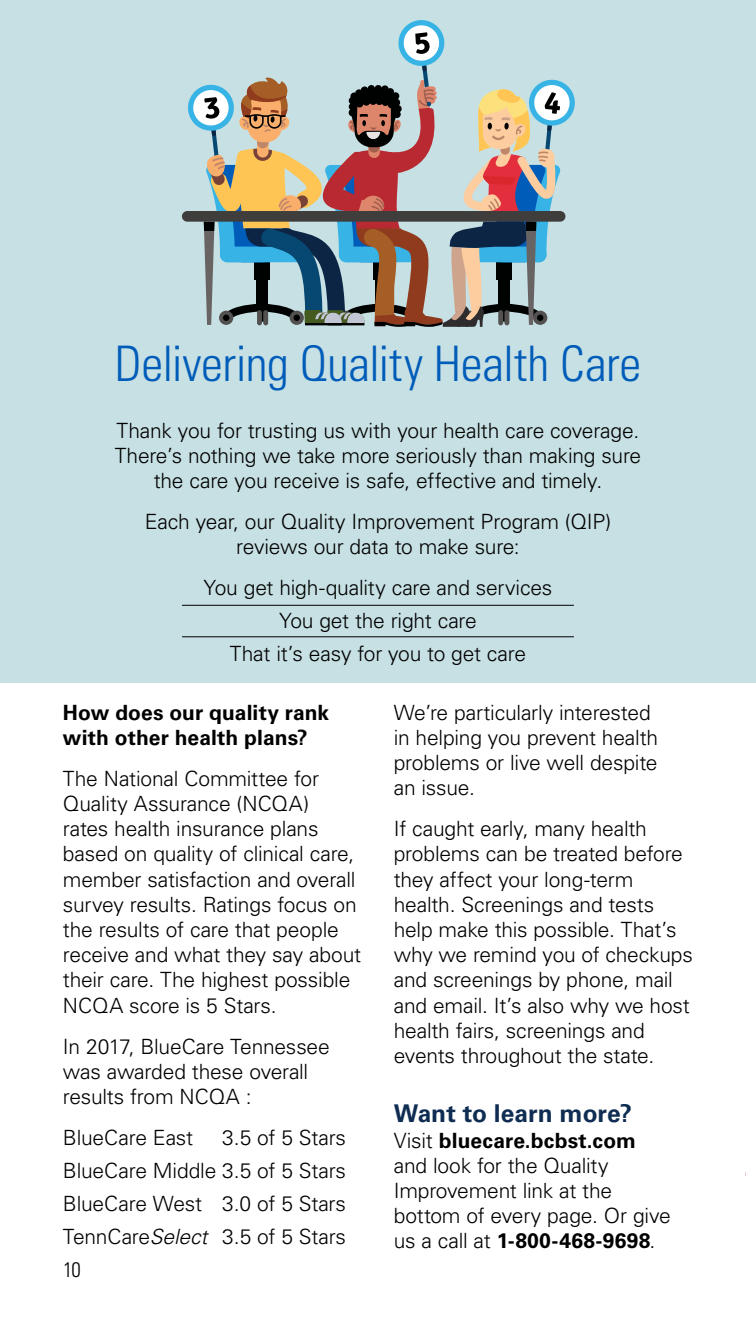
<style>
.page{position:relative;width:756px;height:1323px;background:#fff}
.page>*{position:absolute;margin:0;border:0;box-sizing:border-box;transform-origin:0 0}
.t1{font:300 condensed 49px "Univers LT Std";letter-spacing:-.005em;color:#005cb9}
.t2{font:700 24.5px "Univers LT Std";color:#0f2d52}
.t3{font:300 21px/25.2px "Univers LT Std";letter-spacing:-.01em;color:#000}
.t4{font:700 21px/25.2px "Univers LT Std";letter-spacing:.005em;color:#000}
.t5{font:300 condensed 21px "Univers LT Std";color:#000}
.s1{font-style:italic}
.s2{font-weight:700}
</style>
<div class="page">
<div style="left:0;top:0;width:756px;height:683px;background:#c7e0e3"></div>
<hr style="left:182px;top:605px;width:392px;height:1px;background:#000">
<hr style="left:182px;top:636px;width:392px;height:1px;background:#000">
<svg style="left:187px;top:20px;width:388px;height:307px"></svg>
<h2 class="t1" style="left:115px;top:334px;width:528px">Delivering Quality Health Care</h2>
<p class="t3" style="left:115px;top:418px;width:528px;text-align:center">Thank you for trusting us with your health care coverage.<br>There’s nothing we take more seriously than making sure the care you receive is safe, effective and timely.</p>
<p class="t3" style="left:145px;top:509px;width:468px;text-align:center">Each year, our Quality Improvement Program (QIP) reviews our data to make sure:</p>
<p class="t3" style="left:204px;top:575px;width:350px">You get high-quality care and services</p>
<p class="t3" style="left:279px;top:608px;width:199px">You get the right care</p>
<p class="t3" style="left:230px;top:641px;width:298px">That it’s easy for you to get care</p>
<h3 class="t4" style="left:63px;top:700px;width:268px">How does our quality rank with other health plans?</h3>
<p class="t3" style="left:63px;top:766px;width:300px">The National Committee for<br>Quality Assurance (NCQA)<br>rates health insurance plans based on quality of clinical care, member satisfaction and overall survey results. Ratings focus on the results of care that people receive and what they say about their care. The highest possible<br>NCQA score is 5 Stars.</p>
<p class="t3" style="left:63px;top:1033px;width:268px">In 2017, BlueCare Tennessee was awarded these overall results from NCQA :</p>
<p class="t3" style="left:63px;top:1125px;width:132px">BlueCare East</p>
<p class="t3" style="left:222px;top:1125px;width:125px">3.5 of 5 Stars</p>
<p class="t3" style="left:63px;top:1158px;width:285px">BlueCare Middle 3.5 of 5 Stars</p>
<p class="t3" style="left:63px;top:1191px;width:141px">BlueCare West</p>
<p class="t3" style="left:222px;top:1191px;width:125px">3.0 of 5 Stars</p>
<p class="t3" style="left:63px;top:1224px;width:146px">TennCare<span class="s1">Select</span></p>
<p class="t3" style="left:222px;top:1224px;width:125px">3.5 of 5 Stars</p>
<p class="t3" style="left:394px;top:700px;width:266px">We’re particularly interested in helping you prevent health problems or live well despite an issue.</p>
<p class="t3" style="left:394px;top:816px;width:301px">If caught early, many health problems can be treated before they affect your long-term health. Screenings and tests help make this possible. That’s why we remind you of checkups and screenings by phone, mail and email. It’s also why we host health fairs, screenings and events throughout the state.</p>
<h3 class="t2" style="left:394px;top:1099px;width:240px">Want to learn more?</h3>
<p class="t3" style="left:394px;top:1128px;width:279px">Visit <span class="s2">bluecare.bcbst.com </span>and look for the Quality<br>Improvement link at the bottom of every page. Or give us a call at <span class="s2">1-800-468-9698</span>.</p>
<p class="t5" style="left:63px;top:1257px;width:19px">10</p>
</div>
